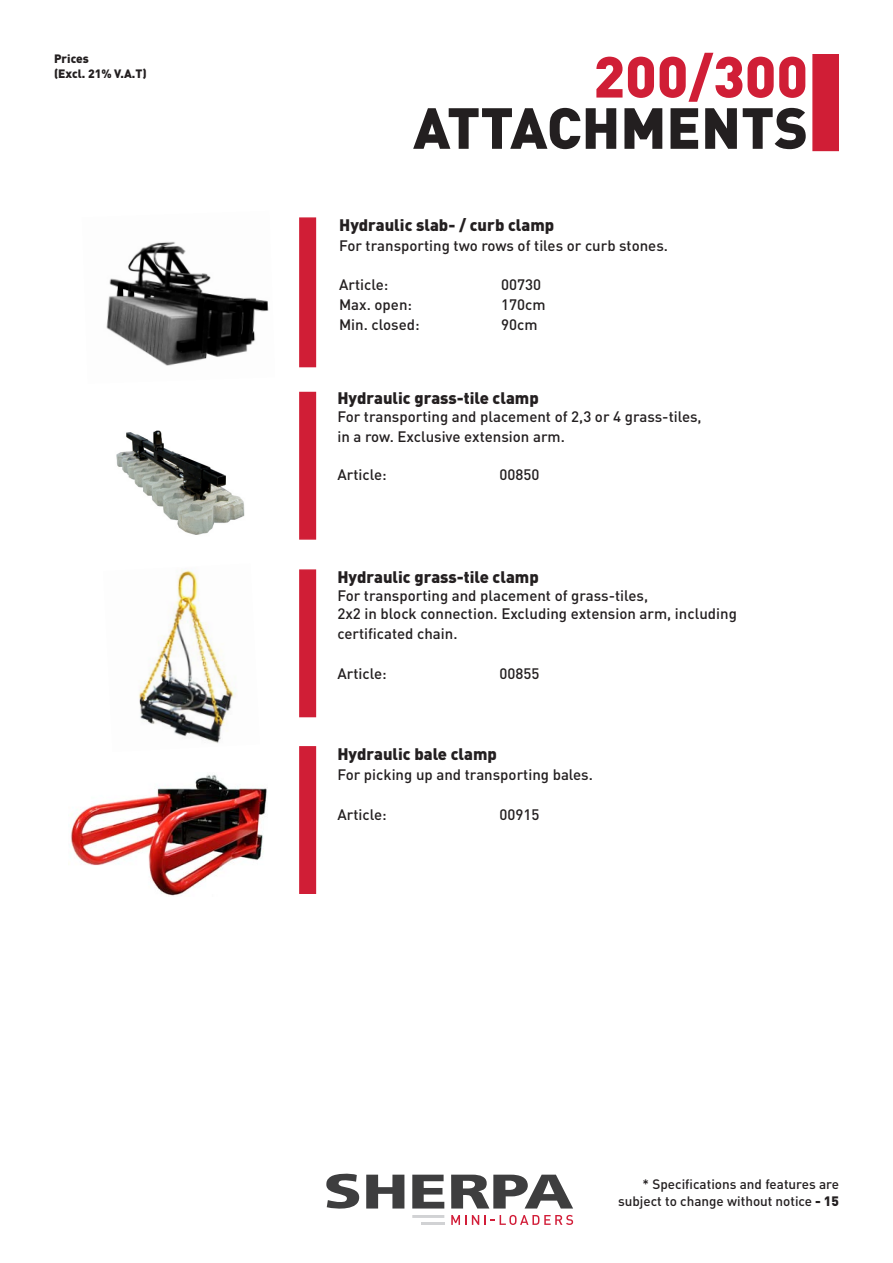
<style>
.page{position:relative;width:893px;height:1263px;background:#fff}
.page>*{position:absolute;margin:0;border:0;box-sizing:border-box;transform-origin:0 0}
.t1{font:900 57px "DIN Pro";color:#231f20}
.t2{font:900 57px "DIN Pro";color:#d01e36}
.t3{font:900 16.5px "DIN Pro";color:#231f20}
.t4{font:500 15px "DIN Pro";color:#231f20}
.t5{font:500 13.5px "DIN Pro";color:#231f20}
.t6{font:900 12px "DIN Pro";color:#231f20}
.s1{font-weight:900}
</style>
<div class="page">
<div style="left:812px;top:54px;width:27px;height:97px;background:#d01e36;border:2px solid #d01e36"></div>
<div style="left:299px;top:392px;width:17px;height:148px;background:#d01e36;border:2px solid #d01e36"></div>
<div style="left:299px;top:569px;width:17px;height:148px;background:#d01e36;border:2px solid #d01e36"></div>
<svg style="left:451px;top:1215px;width:122px;height:10px"></svg>
<svg style="left:366px;top:1175px;width:38px;height:33px"></svg>
<svg style="left:412px;top:1175px;width:32px;height:33px"></svg>
<svg style="left:326px;top:1174px;width:33px;height:35px"></svg>
<svg style="left:451px;top:1175px;width:122px;height:33px"></svg>
<svg style="left:412px;top:1215px;width:32px;height:3px"></svg>
<hr style="left:421px;top:1222px;width:23px;height:3px;background:#d1d2d4">
<div style="left:299px;top:217px;width:17px;height:150px;background:#d01e36;border:2px solid #d01e36"></div>
<div style="left:299px;top:746px;width:17px;height:148px;background:#d01e36;border:2px solid #d01e36"></div>
<img style="left:116px;top:430px;width:129px;height:105px">
<img style="left:106px;top:242px;width:163px;height:124px">
<img style="left:70px;top:775px;width:197px;height:121px">
<img style="left:139px;top:569px;width:96px;height:174px">
<p class="t6" style="left:54px;top:51px;width:36px">Prices</p>
<p class="t6" style="left:54px;top:65px;width:94px">(Excl. 21% V.A.T)</p>
<p class="t2" style="left:593px;top:38px;width:216px">200/300</p>
<p class="t1" style="left:413px;top:89px;width:396px">ATTACHMENTS</p>
<p class="t3" style="left:339px;top:214px;width:217px">Hydraulic slab- / curb clamp</p>
<p class="t4" style="left:339px;top:235px;width:330px">For transporting two rows of tiles or curb stones.</p>
<p class="t4" style="left:339px;top:275px;width:51px">Article:</p>
<p class="t4" style="left:501px;top:275px;width:41px">00730</p>
<p class="t4" style="left:339px;top:294px;width:74px">Max. open:</p>
<p class="t4" style="left:501px;top:294px;width:46px">170cm</p>
<p class="t4" style="left:339px;top:314px;width:82px">Min. closed:</p>
<p class="t3" style="left:337px;top:387px;width:203px">Hydraulic grass-tile clamp</p>
<p class="t4" style="left:337px;top:407px;width:366px">For transporting and placement of 2,3 or 4 grass-tiles,</p>
<p class="t4" style="left:337px;top:427px;width:229px">in a row. Exclusive extension arm.</p>
<p class="t4" style="left:337px;top:464px;width:51px">Article:</p>
<p class="t4" style="left:499px;top:464px;width:41px">00850</p>
<p class="t3" style="left:337px;top:566px;width:203px">Hydraulic grass-tile clamp</p>
<p class="t4" style="left:337px;top:585px;width:312px">For transporting and placement of grass-tiles,</p>
<p class="t4" style="left:337px;top:603px;width:401px">2x2 in block connection. Excluding extension arm, including</p>
<p class="t4" style="left:337px;top:623px;width:122px">certificated chain.</p>
<p class="t4" style="left:337px;top:663px;width:51px">Article:</p>
<p class="t4" style="left:499px;top:663px;width:41px">00855</p>
<p class="t3" style="left:337px;top:743px;width:161px">Hydraulic bale clamp</p>
<p class="t4" style="left:337px;top:764px;width:257px">For picking up and transporting bales.</p>
<p class="t4" style="left:337px;top:804px;width:51px">Article:</p>
<p class="t4" style="left:499px;top:804px;width:41px">00915</p>
<p class="t5" style="left:643px;top:1175px;width:198px">* Specifications and features are</p>
<p class="t5" style="left:618px;top:1191px;width:222px">subject to change without notice <span class="s1">- 15</span></p>
</div>
